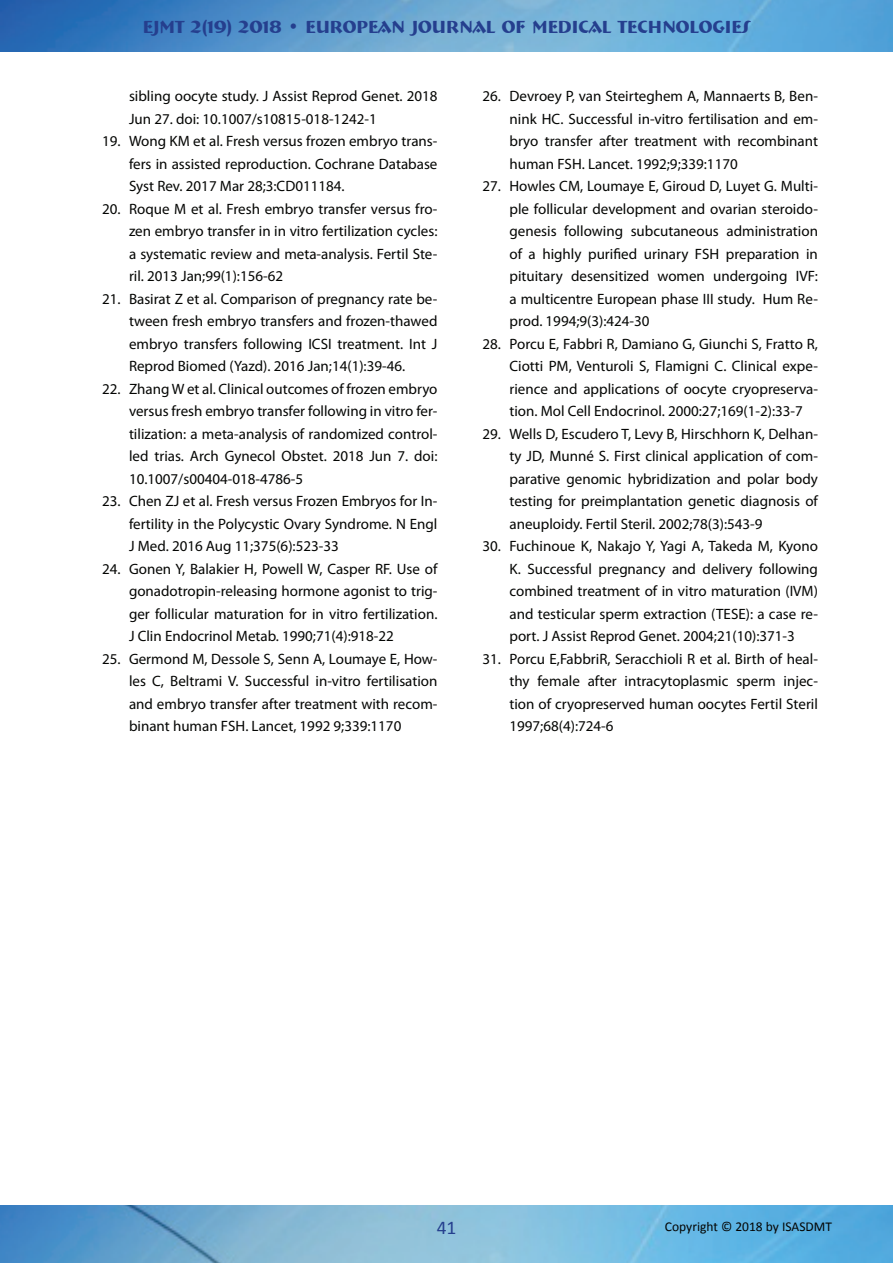
<style>
.page{position:relative;width:893px;height:1263px;background:#fff}
.page>*{position:absolute;margin:0;border:0;box-sizing:border-box;transform-origin:0 0}
.t1{font:19.5px "Calibri";color:#253f8e}
.t2{font:700 18px "Bremen BT";color:#253f8e}
.t3{font:15px/22.5px "Myriad Pro";color:#040503;text-align:justify}
.t4{font:13.5px "Calibri";color:#040503}
</style>
<div class="page">
<img style="left:0;top:0;width:893px;height:52px">
<img style="left:0;top:1205px;width:893px;height:58px">
<p class="t2" style="left:143px;top:15px;width:609px">EJMT 2(19) 2018 • EUROPEAN JOURNAL OF MEDICAL TECHNOLOGIES</p>
<p class="t3" style="left:129px;top:85px;width:310px">sibling oocyte study. J Assist Reprod Genet. 2018<br>Jun 27. doi: 10.1007/s10815-018-1242-1</p>
<p class="t3" style="left:129px;top:130px;width:310px;text-indent:-27px">19. Wong KM et al. Fresh versus frozen embryo trans&shy;fers in assisted reproduction. Cochrane Database Syst Rev. 2017 Mar 28;3:CD011184.</p>
<p class="t3" style="left:129px;top:197px;width:310px;text-indent:-27px">20. Roque M et al. Fresh embryo transfer versus fro&shy;zen embryo transfer in in vitro fertilization cycles: a systematic review and meta-analysis. Fertil Ste&shy;ril. 2013 Jan;99(1):156-62</p>
<p class="t3" style="left:129px;top:287px;width:310px;text-indent:-27px">21. Basirat Z et al. Comparison of pregnancy rate be&shy;tween fresh embryo transfers and frozen-thawed embryo transfers following ICSI treatment. Int J Reprod Biomed (Yazd). 2016 Jan;14(1):39-46.</p>
<p class="t3" style="left:129px;top:377px;width:310px;text-indent:-27px">22. Zhang W et al. Clinical outcomes of frozen embryo versus fresh embryo transfer following in vitro fer&shy;tilization: a meta-analysis of randomized control&shy;led trias. Arch Gynecol Obstet. 2018 Jun 7. doi:<br>10.1007/s00404-018-4786-5</p>
<p class="t3" style="left:129px;top:490px;width:310px;text-indent:-27px">23. Chen ZJ et al. Fresh versus Frozen Embryos for In&shy;fertility in the Polycystic Ovary Syndrome. N Engl J Med. 2016 Aug 11;375(6):523-33</p>
<p class="t3" style="left:129px;top:557px;width:310px;text-indent:-27px">24. Gonen Y, Balakier H, Powell W, Casper RF. Use of gonadotropin-releasing hormone agonist to trig&shy;ger follicular maturation for in vitro fertilization.<br>J Clin Endocrinol Metab. 1990;71(4):918-22</p>
<p class="t3" style="left:129px;top:647px;width:310px;text-indent:-27px">25. Germond M, Dessole S, Senn A, Loumaye E, How&shy;les C, Beltrami V. Successful in-vitro fertilisation and embryo transfer after treatment with recom&shy;binant human FSH. Lancet, 1992 9;339:1170</p>
<p class="t3" style="left:509px;top:85px;width:310px;text-indent:-27px">26. Devroey P, van Steirteghem A, Mannaerts B, Ben&shy;nink HC. Successful in-vitro fertilisation and em&shy;bryo transfer after treatment with recombinant human FSH. Lancet. 1992;9;339:1170</p>
<p class="t3" style="left:509px;top:175px;width:310px;text-indent:-27px">27. Howles CM, Loumaye E, Giroud D, Luyet G. Multi&shy;ple follicular development and ovarian steroido&shy;genesis following subcutaneous administration of a highly purified urinary FSH preparation in pituitary desensitized women undergoing IVF: a multicentre European phase III study. Hum Re&shy;prod. 1994;9(3):424-30</p>
<p class="t3" style="left:509px;top:332px;width:310px;text-indent:-27px">28. Porcu E, Fabbri R, Damiano G, Giunchi S, Fratto R, Ciotti PM, Venturoli S, Flamigni C. Clinical expe&shy;rience and applications of oocyte cryopreserva&shy;tion. Mol Cell Endocrinol. 2000:27;169(1-2):33-7</p>
<p class="t3" style="left:509px;top:422px;width:310px;text-indent:-27px">29. Wells D, Escudero T, Levy B, Hirschhorn K, Delhan&shy;ty JD, Munné S. First clinical application of com&shy;parative genomic hybridization and polar body testing for preimplantation genetic diagnosis of aneuploidy. Fertil Steril. 2002;78(3):543-9</p>
<p class="t3" style="left:509px;top:535px;width:310px;text-indent:-27px">30. Fuchinoue K, Nakajo Y, Yagi A, Takeda M, Kyono K. Successful pregnancy and delivery following combined treatment of in vitro maturation (IVM) and testicular sperm extraction (TESE): a case re&shy;port. J Assist Reprod Genet. 2004;21(10):371-3</p>
<p class="t3" style="left:509px;top:647px;width:310px;text-indent:-27px">31. Porcu E,FabbriR, Seracchioli R et al. Birth of heal&shy;thy female after intracytoplasmic sperm injec&shy;tion of cryopreserved human oocytes Fertil Steril 1997;68(4):724-6</p>
<h1 class="t1" style="left:437px;top:1215px;width:21px">41</h1>
<p class="t4" style="left:665px;top:1218px;width:169px">Copyright © 2018 by ISASDMT</p>
</div>
